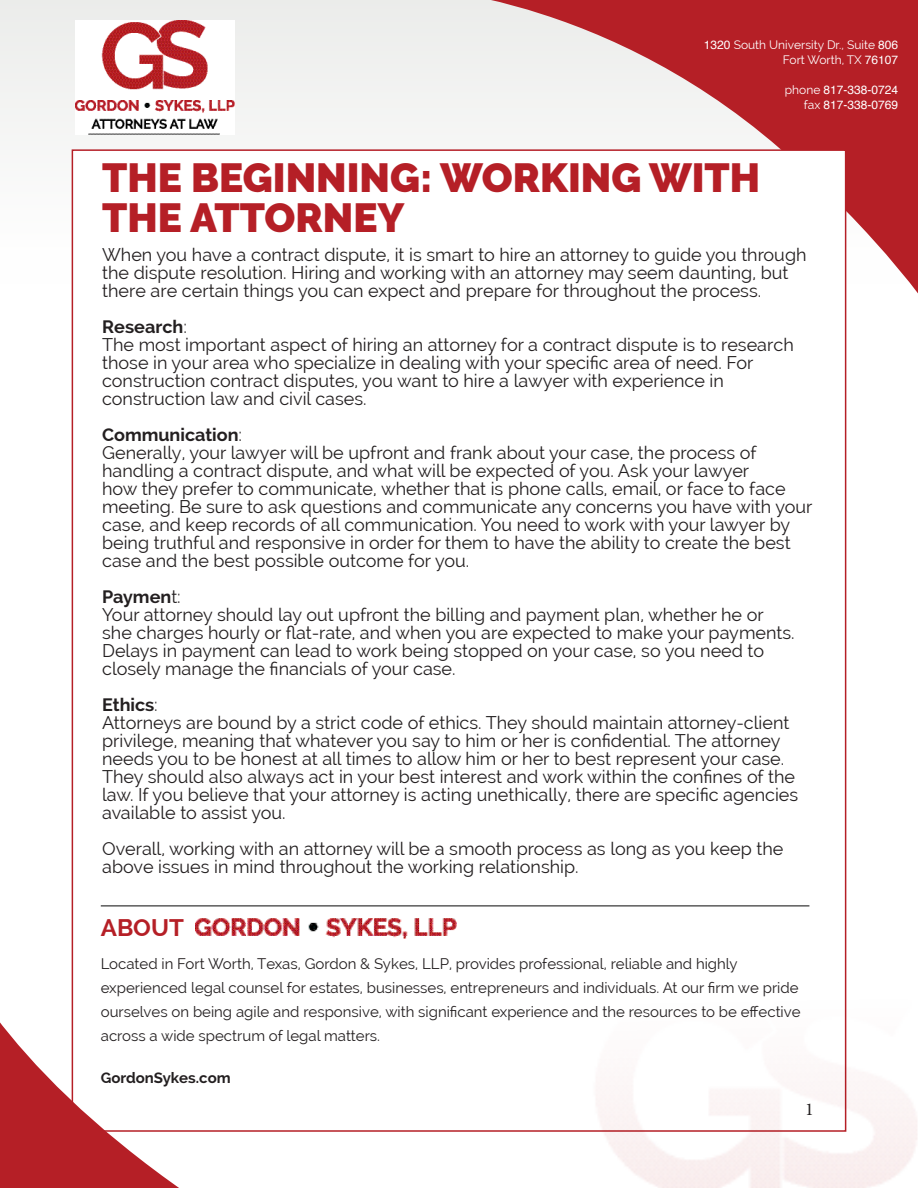
<style>
.page{position:relative;width:918px;height:1188px;background:#fff}
.page>*{position:absolute;margin:0;border:0;box-sizing:border-box;transform-origin:0 0}
.t1{font:900 40.5px/40.5px "Raleway";color:#b51f26}
.t2{font:700 24px "Raleway";color:#b51f26}
.t3{font:18px/18px "Raleway";color:#231f20}
.t4{font:700 18px "Raleway";color:#231f20}
.t5{font:18px "Minion Pro";color:#231f20}
.t6{font:15px/24px "Raleway";color:#231f20}
.t7{font:700 15px "Raleway";color:#231f20}
.t8{font:12px "Raleway";color:#fff}
.t9{font:12px "Helvetica";color:#fff}
.s1{font-family:"Helvetica"}
.s2{font-family:"Raleway"}
.s3{font-weight:400}
</style>
<div class="page">
<div style="left:0;top:0;width:918px;height:284px;background:#f2f2f1"></div>
<svg style="left:491px;top:0;width:427px;height:462px;fill:#b51f26"></svg>
<div style="left:72px;top:149px;width:774px;height:983px;background:#fff;border:2px solid #b51f26"></div>
<img style="left:76px;top:21px;width:158px;height:114px">
<svg style="left:0;top:940px;width:589px;height:248px"></svg>
<hr style="left:101px;top:905px;width:708px;height:2px;background:#5a5a5a">
<img style="left:195px;top:918px;width:262px;height:21px">
<p class="t8" style="left:704px;top:38px;width:196px"><span class="s1">1320</span> South University Dr., Suite <span class="s1">806</span></p>
<p class="t8" style="left:783px;top:53px;width:117px">Fort Worth, TX <span class="s1">76107</span></p>
<p class="t9" style="left:785px;top:81px;width:115px"><span class="s2">phone</span> 817-338-0724</p>
<p class="t9" style="left:804px;top:96px;width:96px"><span class="s2">fax</span> 817-338-0769</p>
<p class="t1" style="left:102px;top:158px;width:659px">THE BEGINNING: WORKING WITH<br>THE ATTORNEY</p>
<p class="t3" style="left:102px;top:246px;width:706px">When you have a contract dispute, it is smart to hire an attorney to guide you through the dispute resolution. Hiring and working with an attorney may seem daunting, but there are certain things you can expect and prepare for throughout the process.</p>
<p class="t4" style="left:102px;top:317px;width:86px">Research<span class="s3">:</span></p>
<p class="t3" style="left:102px;top:336px;width:693px">The most important aspect of hiring an attorney for a contract dispute is to research those in your area who specialize in dealing with your specific area of need. For construction contract disputes, you want to hire a lawyer with experience in construction law and civil cases.</p>
<p class="t4" style="left:102px;top:425px;width:141px">Communication<span class="s3">:</span></p>
<p class="t3" style="left:102px;top:444px;width:712px">Generally, your lawyer will be upfront and frank about your case, the process of handling a contract dispute, and what will be expected of you. Ask your lawyer<br>how they prefer to communicate, whether that is phone calls, email, or face to face meeting. Be sure to ask questions and communicate any concerns you have with your case, and keep records of all communication. You need to work with your lawyer by being truthful and responsive in order for them to have the ability to create the best case and the best possible outcome for you.</p>
<p class="t4" style="left:102px;top:587px;width:80px">Paymen<span class="s3">t:</span></p>
<p class="t3" style="left:102px;top:606px;width:694px">Your attorney should lay out upfront the billing and payment plan, whether he or she charges hourly or flat-rate, and when you are expected to make your payments.<br>Delays in payment can lead to work being stopped on your case, so you need to closely manage the financials of your case.</p>
<p class="t4" style="left:102px;top:695px;width:57px">Ethics<span class="s3">:</span></p>
<p class="t3" style="left:102px;top:714px;width:698px">Attorneys are bound by a strict code of ethics. They should maintain attorney-client privilege, meaning that whatever you say to him or her is confidential. The attorney needs you to be honest at all times to allow him or her to best represent your case.<br>They should also always act in your best interest and work within the confines of the law. If you believe that your attorney is acting unethically, there are specific agencies available to assist you.</p>
<p class="t3" style="left:102px;top:840px;width:683px">Overall, working with an attorney will be a smooth process as long as you keep the above issues in mind throughout the working relationship.</p>
<p class="t2" style="left:101px;top:914px;width:85px">ABOUT</p>
<p class="t6" style="left:101px;top:951px;width:701px">Located in Fort Worth, Texas, Gordon &amp; Sykes, LLP, provides professional, reliable and highly experienced legal counsel for estates, businesses, entrepreneurs and individuals. At our firm we pride ourselves on being agile and responsive, with significant experience and the resources to be effective across a wide spectrum of legal matters.</p>
<p class="t7" style="left:101px;top:1069px;width:131px">GordonSykes.com</p>
<p class="t5" style="left:805px;top:1097px;width:10px">1</p>
<p class="t5" style="left:806px;top:1106px;width:19px">11</p>
</div>
